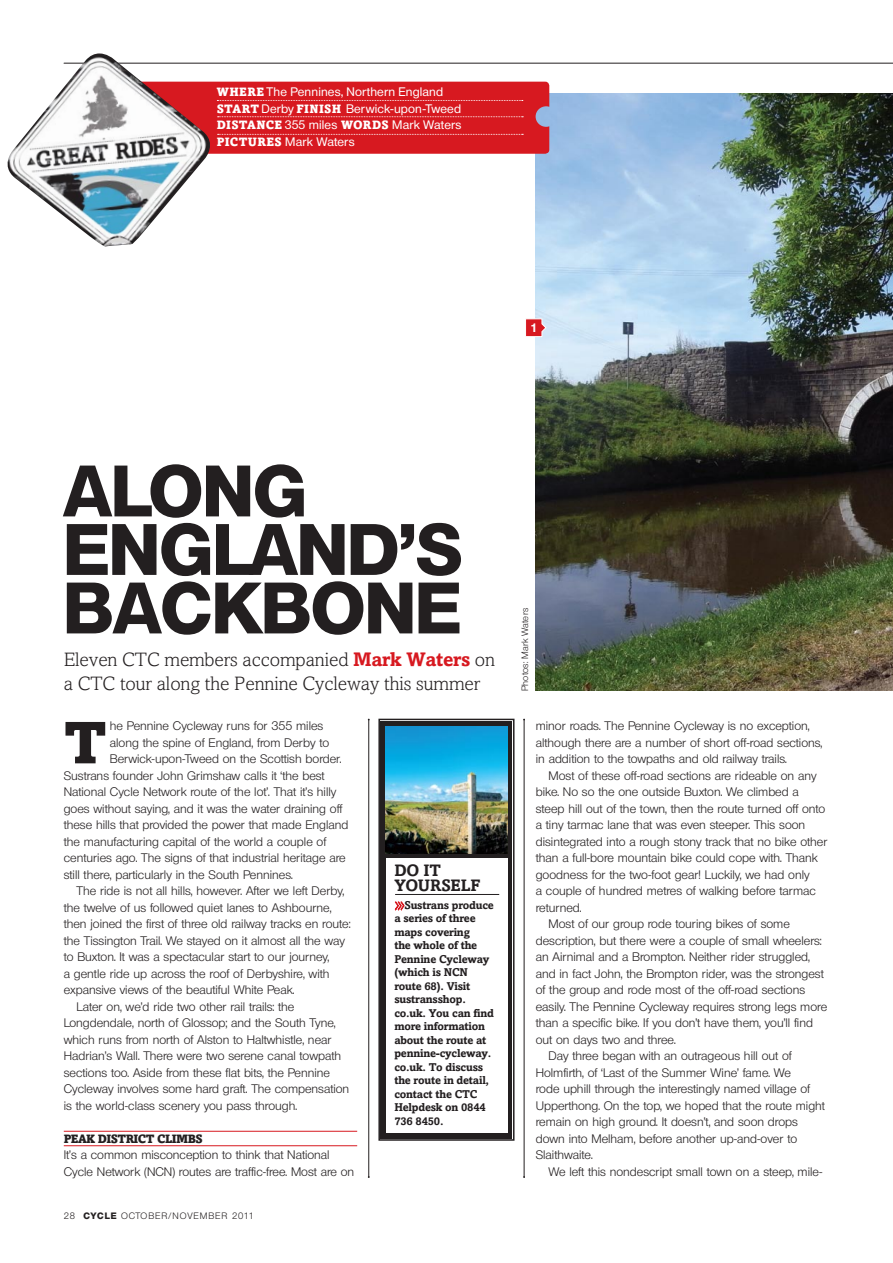
<style>
.page{position:relative;width:893px;height:1263px;background:#fff}
.page>*{position:absolute;margin:0;border:0;box-sizing:border-box;transform-origin:0 0}
.t1{font:800 70.5px/58.5px "Olnova";color:#231f20}
.Answer_2ndPara{font:900 59.25px "Amasis";color:#231f20}
.t2{font:300 19.5px/24px "Amasis";letter-spacing:-.005em;color:#231f20}
.t3{font:700 16.5px/15px "Amasis";letter-spacing:-.005em;color:#231f20}
.Answer_2ndPara-2{font:12px/16.5px "Olnova";color:#231f20}
.t4{font:500 12px/16.5px "Olnova";letter-spacing:.015em;color:#fff}
.Answer_2ndPara-3{font:900 12px "Amasis";letter-spacing:-.05em;color:#231f20}
.t5{font:700 12px "Olnova";color:#fff}
.t6{font:700 11.25px/13.5px "Amasis";letter-spacing:-.02em;color:#231f20}
.Pic_caption{font:9px "Olnova";letter-spacing:.1em;color:#231f20}
.Pic_caption-2{font:9px "Olnova";letter-spacing:.035em;color:#231f20}
.s1{font-family:"Amasis";font-weight:900}
.s2{font-weight:700;color:#d71920}
.s3{font-weight:800}
</style>
<div class="page">
<hr style="left:64px;top:63px;width:829px;height:1px;background:#231f20">
<img style="left:536px;top:94px;width:357px;height:597px">
<svg style="left:378px;top:718px;width:137px;height:423px;background:#4e5052"></svg>
<div style="left:381px;top:722px;width:130px;height:416px;border:1px solid #231f20"></div>
<img style="left:386px;top:727px;width:121px;height:127px">
<hr style="left:64px;top:1145px;width:293px;height:1px;background:#d71920">
<hr style="left:64px;top:1131px;width:293px;height:1px;background:#d71920">
<svg style="left:218px;top:82px;width:331px;height:72px;background:#d71f26"></svg>
<img style="left:7px;top:53px;width:211px;height:194px">
<hr style="left:368px;top:719px;width:1px;height:458px;background:#231f20">
<hr style="left:524px;top:719px;width:1px;height:458px;background:#231f20">
<div style="left:386px;top:858px;width:121px;height:275px;background:#fff"></div>
<svg style="left:394px;top:902px;width:11px;height:9px"></svg>
<hr style="left:395px;top:894px;width:104px;height:1px;background:#231f20">
<svg style="left:526px;top:318px;width:21px;height:19px"></svg>
<p class="t4" style="left:217px;top:84px;width:246px"><span class="s1">WHERE</span> The Pennines, Northern England <span class="s1">START</span> Derby <span class="s1">FINISH</span> Berwick-upon-Tweed <span class="s1">DISTANCE</span> 355 miles <span class="s1">WORDS</span> Mark Waters <span class="s1">PICTURES</span> Mark Waters</p>
<p class="t5" style="left:531px;top:320px;width:9px">1</p>
<p class="t1" style="left:64px;top:462px;width:400px">ALONG<br>ENGLAND’S<br>BACKBONE</p>
<p class="t2" style="left:64px;top:647px;width:433px">Eleven CTC members accompanied <span class="s2">Mark Waters</span> on a CTC tour along the Pennine Cycleway this summer</p>
<p class="Answer_2ndPara" style="left:64px;top:706px;width:45px">T</p>
<p class="Answer_2ndPara-2" style="left:110px;top:718px;width:215px">he Pennine Cycleway runs for 355 miles</p>
<p class="Answer_2ndPara-2" style="left:110px;top:734px;width:221px">along the spine of England, from Derby to</p>
<p class="Answer_2ndPara-2" style="left:110px;top:751px;width:233px">Berwick-upon-Tweed on the Scottish border.</p>
<p class="Answer_2ndPara-2" style="left:64px;top:767px;width:262px">Sustrans founder John Grimshaw calls it ‘the best</p>
<p class="Answer_2ndPara-2" style="left:64px;top:784px;width:274px">National Cycle Network route of the lot’. That it’s hilly</p>
<p class="Answer_2ndPara-2" style="left:64px;top:800px;width:280px">goes without saying, and it was the water draining off</p>
<p class="Answer_2ndPara-2" style="left:64px;top:817px;width:286px">these hills that provided the power that made England</p>
<p class="Answer_2ndPara-2" style="left:64px;top:833px;width:264px">the manufacturing capital of the world a couple of</p>
<p class="Answer_2ndPara-2" style="left:64px;top:850px;width:283px">centuries ago. The signs of that industrial heritage are</p>
<p class="Answer_2ndPara-2" style="left:64px;top:866px;width:230px">still there, particularly in the South Pennines.</p>
<p class="Answer_2ndPara-2" style="left:64px;top:883px;width:288px;text-indent:13px">The ride is not all hills, however. After we left Derby, the twelve of us followed quiet lanes to Ashbourne, then joined the first of three old railway tracks en route: the Tissington Trail. We stayed on it almost all the way to Buxton. It was a spectacular start to our journey,<br>a gentle ride up across the roof of Derbyshire, with expansive views of the beautiful White Peak.</p>
<p class="Answer_2ndPara-2" style="left:64px;top:998px;width:287px;text-indent:13px">Later on, we’d ride two other rail trails: the Longdendale, north of Glossop; and the South Tyne, which runs from north of Alston to Haltwhistle, near Hadrian’s Wall. There were two serene canal towpath sections too. Aside from these flat bits, the Pennine Cycleway involves some hard graft. The compensation is the world-class scenery you pass through.</p>
<p class="Answer_2ndPara-3" style="left:64px;top:1131px;width:140px">PEAK DISTRICT CLIMBS</p>
<p class="Answer_2ndPara-2" style="left:64px;top:1147px;width:292px">It’s a common misconception to think that National<br>Cycle Network (NCN) routes are traffic-free. Most are on</p>
<p class="t3" style="left:394px;top:862px;width:88px">Do it yourself</p>
<p class="t6" style="left:394px;top:898px;width:101px;text-indent:10px">Sustrans produce a series of three maps covering<br>the whole of the<br>Pennine Cycleway (which is NCN route 68). Visit sustransshop. co.uk. You can find more information about the route at pennine-cycleway. co.uk. To discuss the route in detail, contact the CTC<br>Helpdesk on 0844<br>736 8450.</p>
<p class="Pic_caption" style="left:64px;top:1210px;width:192px">28 <span class="s3">CYCLE</span> OCTOBER/NOVEMBER 2011</p>
<p class="Pic_caption-2" style="left:520px;top:691px;width:85px;rotate:-90deg">Photos: Mark Waters</p>
<p class="Answer_2ndPara-2" style="left:536px;top:718px;width:288px">minor roads. The Pennine Cycleway is no exception, although there are a number of short off-road sections, in addition to the towpaths and old railway trails.</p>
<p class="Answer_2ndPara-2" style="left:536px;top:767px;width:293px;text-indent:13px">Most of these off-road sections are rideable on any bike. No so the one outside Buxton. We climbed a steep hill out of the town, then the route turned off onto a tiny tarmac lane that was even steeper. This soon disintegrated into a rough stony track that no bike other than a full-bore mountain bike could cope with. Thank goodness for the two-foot gear! Luckily, we had only<br>a couple of hundred metres of walking before tarmac returned.</p>
<p class="Answer_2ndPara-2" style="left:536px;top:916px;width:293px;text-indent:13px">Most of our group rode touring bikes of some description, but there were a couple of small wheelers: an Airnimal and a Brompton. Neither rider struggled, and in fact John, the Brompton rider, was the strongest of the group and rode most of the off-road sections easily. The Pennine Cycleway requires strong legs more than a specific bike. If you don’t have them, you’ll find out on days two and three.</p>
<p class="Answer_2ndPara-2" style="left:536px;top:1048px;width:291px;text-indent:13px">Day three began with an outrageous hill out of Holmfirth, of ‘Last of the Summer Wine’ fame. We<br>rode uphill through the interestingly named village of Upperthong. On the top, we hoped that the route might remain on high ground. It doesn’t, and soon drops down into Melham, before another up-and-over to Slaithwaite.</p>
<p class="Answer_2ndPara-2" style="left:549px;top:1163px;width:275px">We left this nondescript small town on a steep, mile-</p>
</div>
